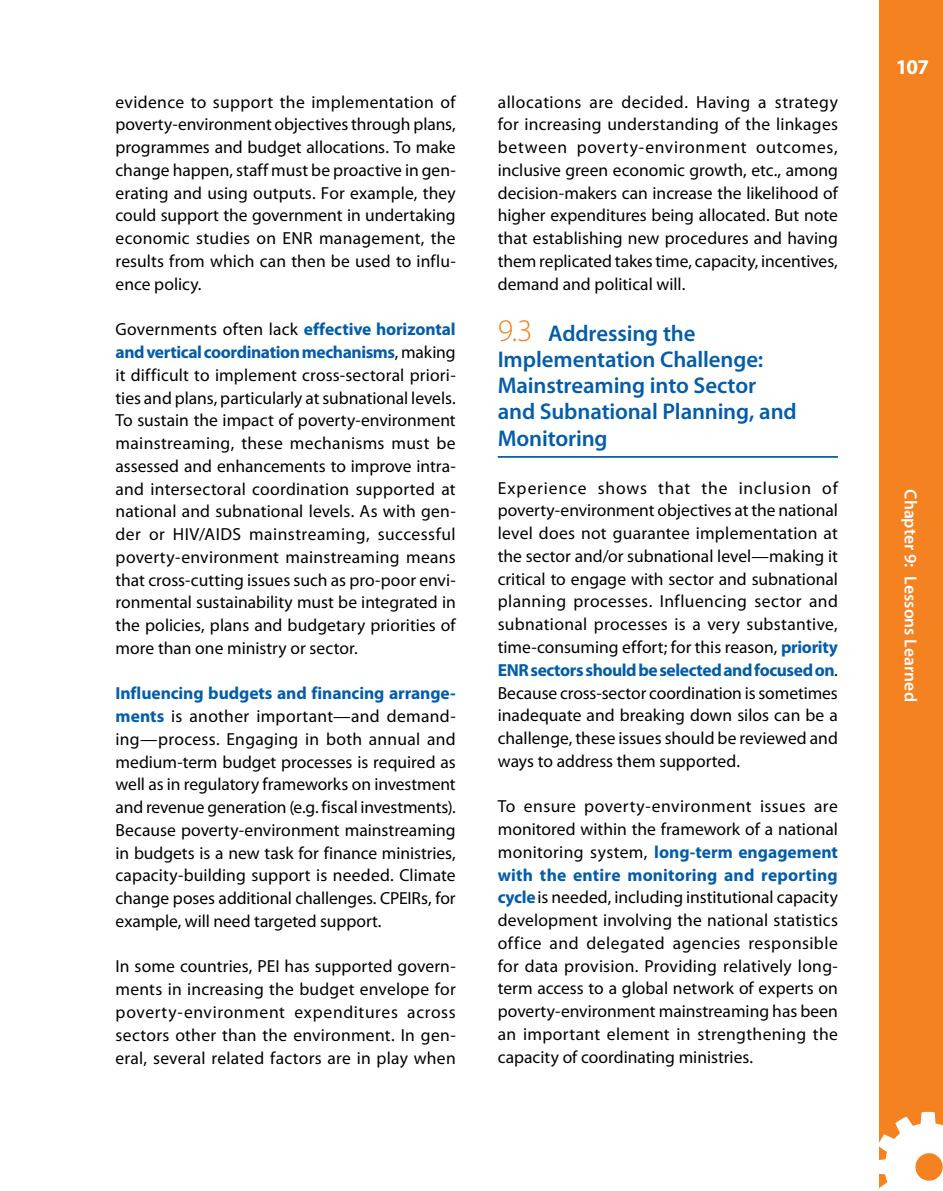
<style>
.page{position:relative;width:943px;height:1191px;background:#fff}
.page>*{position:absolute;margin:0;border:0;box-sizing:border-box;transform-origin:0 0}
.t1{font:126px "Altemus Borders Two";color:#fff}
.t2{font:600 22.75px/26.2px "Myriad Pro";letter-spacing:-.005em;color:#045da9}
.t3{font:700 21px "Myriad Pro";color:#fff}
.t4{font:17.5px/22.8px "Myriad Pro";color:#000;text-align:justify}
.t5{font:600 17.5px "Myriad Pro";letter-spacing:.005em;color:#fff}
.s1{font-weight:700;color:#045da9}
.s2{font-weight:300;font-size:31.5px;color:#f58220}
</style>
<div class="page">
<div style="left:880px;top:0;width:63px;height:1191px;background:#f58220"></div>
<hr style="left:498px;top:456px;width:340px;height:2px;background:#045da9">
<p class="t4" style="left:116px;top:90px;width:342px">evidence to support the implementation of poverty-environment objectives through plans, programmes and budget allocations. To make change happen, staff must be proactive in gen&shy;erating and using outputs. For example, they could support the government in undertaking economic studies on ENR management, the results from which can then be used to influ&shy;ence policy.</p>
<p class="t4" style="left:116px;top:318px;width:342px">Governments often lack <span class="s1">effective horizontal and vertical coordination mechanisms</span>, making it difficult to implement cross-sectoral priori&shy;ties and plans, particularly at subnational levels.<br>To sustain the impact of poverty-environment mainstreaming, these mechanisms must be assessed and enhancements to improve intra&shy;and intersectoral coordination supported at national and subnational levels. As with gen&shy;der or HIV/AIDS mainstreaming, successful poverty-environment mainstreaming means that cross-cutting issues such as pro-poor envi&shy;ronmental sustainability must be integrated in the policies, plans and budgetary priorities of more than one ministry or sector.</p>
<p class="t4" style="left:116px;top:682px;width:342px"><span class="s1">Influencing budgets and financing arrange&shy;ments</span> is another important—and demand&shy;ing—process. Engaging in both annual and medium-term budget processes is required as well as in regulatory frameworks on investment and revenue generation (e.g. fiscal investments).<br>Because poverty-environment mainstreaming in budgets is a new task for finance ministries, capacity-building support is needed. Climate change poses additional challenges. CPEIRs, for example, will need targeted support.</p>
<p class="t4" style="left:116px;top:955px;width:342px">In some countries, PEI has supported govern&shy;ments in increasing the budget envelope for poverty-environment expenditures across sectors other than the environment. In gen&shy;eral, several related factors are in play when</p>
<p class="t4" style="left:498px;top:90px;width:342px">allocations are decided. Having a strategy for increasing understanding of the linkages between poverty-environment outcomes, inclusive green economic growth, etc., among decision-makers can increase the likelihood of higher expenditures being allocated. But note that establishing new procedures and having them replicated takes time, capacity, incentives, demand and political will.</p>
<h2 class="t2" style="left:498px;top:319px;width:300px"><span class="s2">9.3</span> Addressing the<br>Implementation Challenge:<br>Mainstreaming into Sector and Subnational Planning, and<br>Monitoring</h2>
<p class="t4" style="left:498px;top:476px;width:342px">Experience shows that the inclusion of poverty-environment objectives at the national level does not guarantee implementation at the sector and/or subnational level—making it critical to engage with sector and subnational planning processes. Influencing sector and subnational processes is a very substantive, time-consuming effort; for this reason, <span class="s1">priority ENR sectors should be selected and focused on</span>.<br>Because cross-sector coordination is sometimes inadequate and breaking down silos can be a challenge, these issues should be reviewed and ways to address them supported.</p>
<p class="t4" style="left:498px;top:794px;width:342px">To ensure poverty-environment issues are monitored within the framework of a national monitoring system, <span class="s1">long-term engagement with the entire monitoring and reporting cycle</span> is needed, including institutional capacity development involving the national statistics office and delegated agencies responsible for data provision. Providing relatively long&shy;term access to a global network of experts on poverty-environment mainstreaming has been an important element in strengthening the capacity of coordinating ministries.</p>
<p class="t3" style="left:895px;top:53px;width:35px">107</p>
<p class="t5" style="left:921px;top:489px;width:214px;rotate:90deg">Chapter 9: Lessons Learned</p>
<h1 class="t1" style="left:865px;top:1079px;width:128px">0</h1>
</div>
